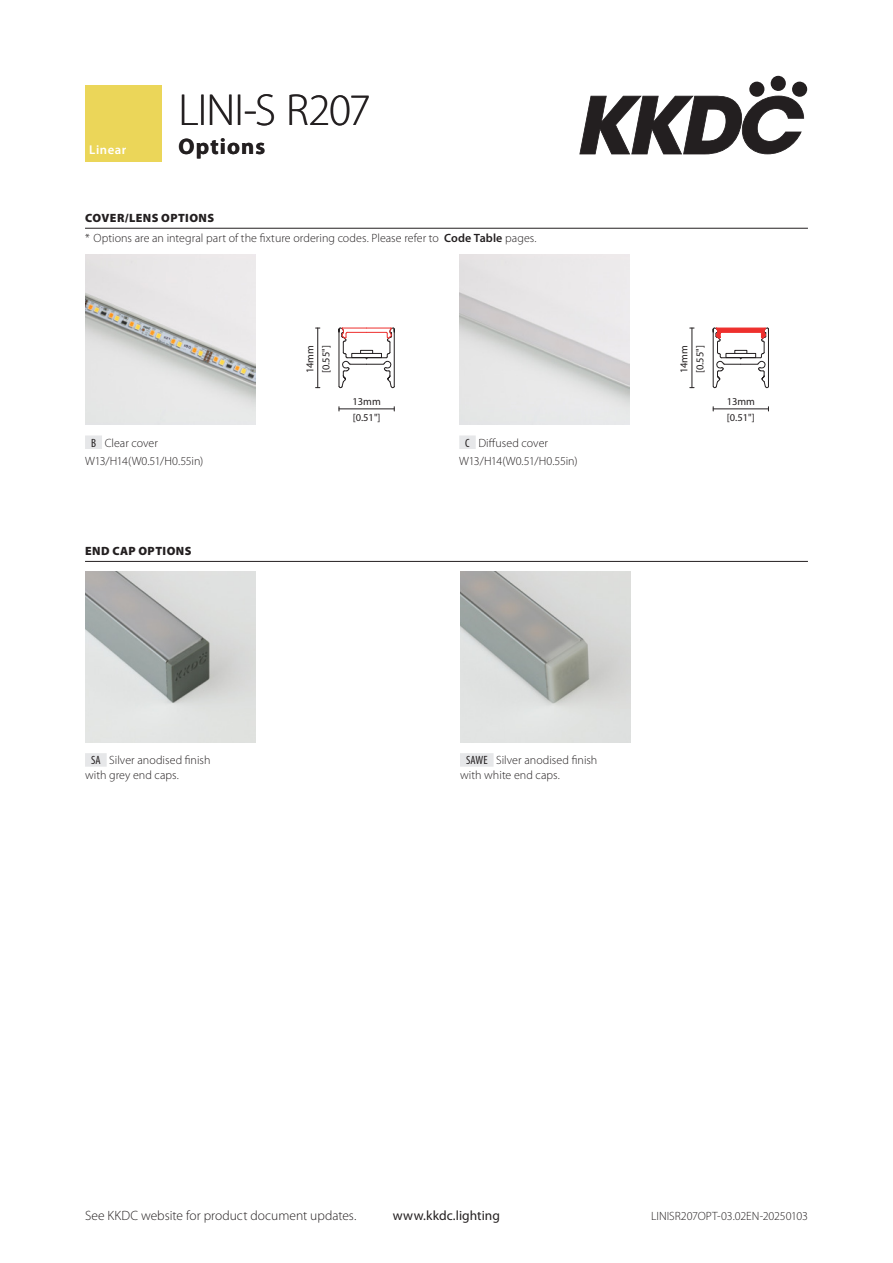
<style>
.page{position:relative;width:893px;height:1263px;background:#fff}
.page>*{position:absolute;margin:0;border:0;box-sizing:border-box;transform-origin:0 0}
.title_line1{font:300 45px "Myriad Pro";letter-spacing:-.02em;color:#231f20}
.title_line2{font:700 22.5px "Myriad Pro";letter-spacing:.05em;color:#231f20}
.t1{font:300 13.5px "Myriad Pro";color:#231f20}
.t2{font:13.5px "Myriad Pro";letter-spacing:.005em;color:#231f20}
.t3{font:600 12.75px "Myriad Pro";letter-spacing:.04em;color:#fff}
.Section_sub_text{font:300 12px "Myriad Pro";letter-spacing:.005em;color:#231f20}
.Product_code_Options{font:300 12px/15px "Myriad Pro";letter-spacing:.005em;color:#231f20}
.Spec_text_table{font:300 12px "Myriad Pro";letter-spacing:-.02em;color:#231f20}
.Section_heading_top{font:900 12px "Myriad Pro";letter-spacing:.035em;color:#231f20}
.Section_heading_others{font:900 12px "Myriad Pro";letter-spacing:.04em;color:#231f20}
.t4{font:10.5px/15.9px "Myriad Pro";color:#231f20}
.s1{font-weight:600}
.s2{font-weight:400;font-stretch:condensed}
</style>
<div class="page">
<svg style="left:579px;top:96px;width:225px;height:58px"></svg>
<svg style="left:749px;top:81px;width:16px;height:16px"></svg>
<div style="left:770px;top:76px;width:16px;height:15px;background:#231f20;border-radius:50%"></div>
<div style="left:792px;top:81px;width:15px;height:16px;background:#231f20;border-radius:50%"></div>
<hr style="left:85px;top:228px;width:723px;height:1px;background:#231f20">
<hr style="left:85px;top:561px;width:723px;height:1px;background:#231f20">
<img style="left:85px;top:255px;width:170px;height:170px">
<hr style="left:317px;top:328px;width:1px;height:60px;background:#231f20">
<svg style="left:339px;top:328px;width:56px;height:60px"></svg>
<hr style="left:339px;top:409px;width:55px;height:1px;background:#231f20">
<div style="left:360px;top:350px;width:13px;height:4px;border:1px solid #231f20"></div>
<div style="left:351px;top:353px;width:31px;height:5px;border:1px solid #231f20"></div>
<img style="left:459px;top:255px;width:170px;height:170px">
<hr style="left:692px;top:328px;width:1px;height:60px;background:#231f20">
<svg style="left:713px;top:328px;width:56px;height:60px"></svg>
<hr style="left:713px;top:409px;width:55px;height:1px;background:#231f20">
<div style="left:734px;top:350px;width:13px;height:4px;border:1px solid #231f20"></div>
<div style="left:726px;top:353px;width:30px;height:5px;border:1px solid #231f20"></div>
<div style="left:85px;top:435px;width:17px;height:14px;background:#e6e7e9"></div>
<div style="left:459px;top:435px;width:17px;height:14px;background:#e6e7e9"></div>
<img style="left:85px;top:572px;width:171px;height:171px">
<img style="left:460px;top:572px;width:170px;height:171px">
<div style="left:85px;top:753px;width:22px;height:14px;background:#e6e7e9"></div>
<div style="left:460px;top:753px;width:34px;height:14px;background:#e6e7e9"></div>
<div style="left:85px;top:85px;width:77px;height:77px;background:#ebd659"></div>
<p class="t3" style="left:89px;top:142px;width:38px">Linear</p>
<p class="title_line1" style="left:179px;top:83px;width:194px">LINI-S R207</p>
<p class="title_line2" style="left:179px;top:132px;width:88px">Options</p>
<p class="Section_heading_top" style="left:85px;top:210px;width:131px">COVER/LENS OPTIONS</p>
<p class="Section_sub_text" style="left:85px;top:231px;width:453px">* Options are an integral part of the fixture ordering codes. Please refer to <span class="s1">Code Table</span> pages.</p>
<p class="Product_code_Options" style="left:91px;top:435px;width:68px"><span class="s2">B</span> Clear cover</p>
<p class="Spec_text_table" style="left:85px;top:454px;width:120px">W13/H14(W0.51/H0.55in)</p>
<p class="Section_heading_others" style="left:85px;top:543px;width:108px">END CAP OPTIONS</p>
<p class="t4" style="left:302px;top:373px;width:30px;rotate:-90deg">14mm [0.55"]</p>
<p class="t4" style="left:352px;top:393px;width:30px">13mm [0.51"]</p>
<p class="Product_code_Options" style="left:465px;top:435px;width:84px"><span class="s2">C</span> Diffused cover</p>
<p class="Spec_text_table" style="left:459px;top:454px;width:120px">W13/H14(W0.51/H0.55in)</p>
<p class="Product_code_Options" style="left:85px;top:753px;width:127px;text-indent:6px"><span class="s2">SA</span> Silver anodised finish with grey end caps.</p>
<p class="Product_code_Options" style="left:460px;top:753px;width:139px;text-indent:6px"><span class="s2">SAWE</span> Silver anodised finish with white end caps.</p>
<p class="t4" style="left:676px;top:373px;width:30px;rotate:-90deg">14mm [0.55"]</p>
<p class="t4" style="left:727px;top:393px;width:30px">13mm [0.51"]</p>
<p class="t1" style="left:85px;top:1208px;width:273px">See KKDC website for product document updates.</p>
<p class="t2" style="left:393px;top:1207px;width:109px">www.kkdc.lighting</p>
<p class="Section_sub_text" style="left:651px;top:1209px;width:158px">LINISR207OPT-03.02EN-20250103</p>
</div>
